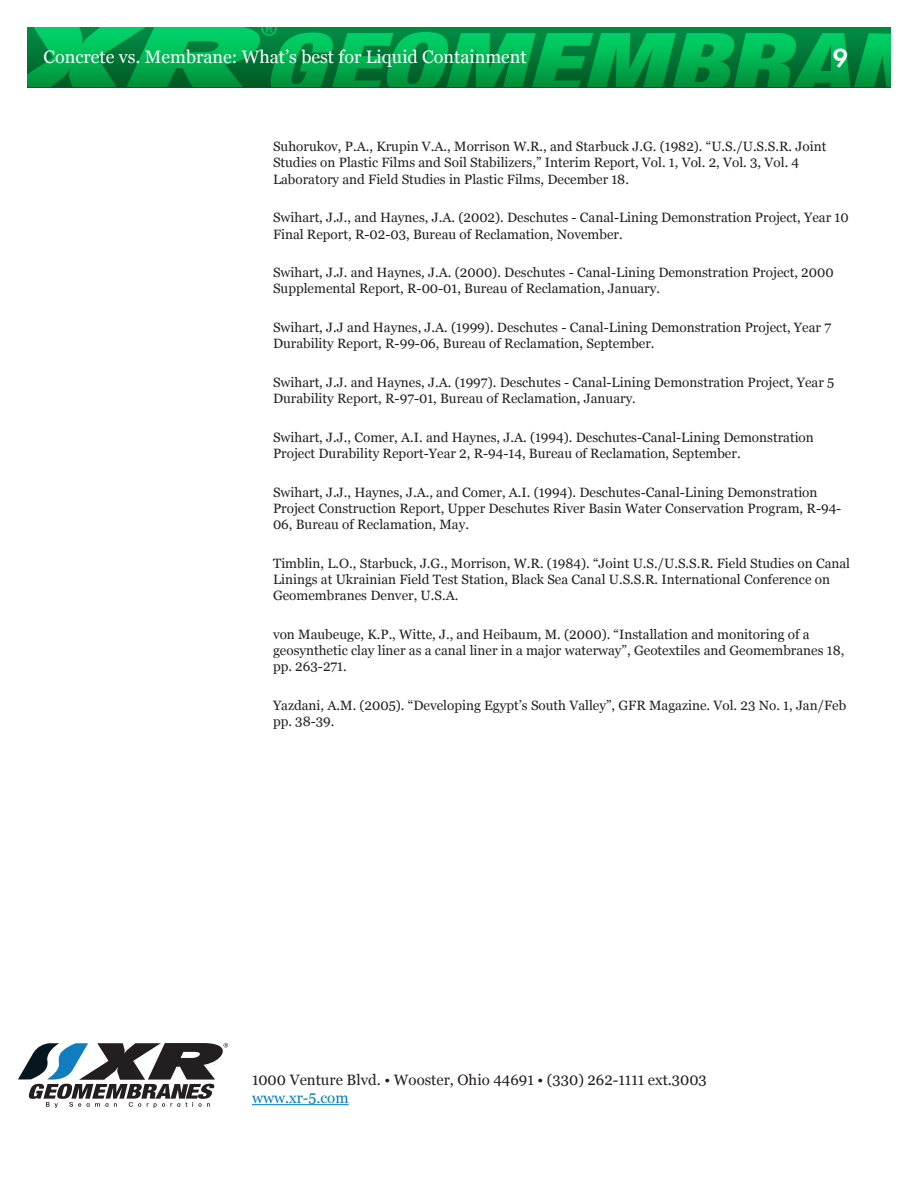
<style>
.page{position:relative;width:918px;height:1188px;background:#fff}
.page>*{position:absolute;margin:0;border:0;box-sizing:border-box;transform-origin:0 0}
.t1{font:600 27px "Futura";color:#fff}
.t2{font:18px "Georgia";color:#fff}
.t3{font:15px "Georgia";color:#231f20}
.t4{font:15px "Georgia";color:#007cc2}
.t5{font:13.5px/16.2px "Georgia";color:#231f20}
</style>
<div class="page">
<svg style="left:27px;top:27px;width:864px;height:60px;background:#009d47"></svg>
<hr style="left:252px;top:1104px;width:97px;height:1px;background:#007cc2">
<svg style="left:18px;top:1043px;width:210px;height:65px"></svg>
<h2 class="t2" style="left:44px;top:47px;width:485px">Concrete vs. Membrane: What’s best for Liquid Containment</h2>
<h1 class="t1" style="left:833px;top:42px;width:17px">9</h1>
<p class="t5" style="left:273px;top:138px;width:555px">Suhorukov, P.A., Krupin V.A., Morrison W.R., and Starbuck J.G. (1982). “U.S./U.S.S.R. Joint<br>Studies on Plastic Films and Soil Stabilizers,” Interim Report, Vol. 1, Vol. 2, Vol. 3, Vol. 4<br>Laboratory and Field Studies in Plastic Films, December 18.</p>
<p class="t5" style="left:273px;top:210px;width:577px">Swihart, J.J., and Haynes, J.A. (2002). Deschutes - Canal-Lining Demonstration Project, Year 10<br>Final Report, R-02-03, Bureau of Reclamation, November.</p>
<p class="t5" style="left:273px;top:264px;width:562px">Swihart, J.J. and Haynes, J.A. (2000). Deschutes - Canal-Lining Demonstration Project, 2000<br>Supplemental Report, R-00-01, Bureau of Reclamation, January.</p>
<p class="t5" style="left:273px;top:319px;width:560px">Swihart, J.J and Haynes, J.A. (1999). Deschutes - Canal-Lining Demonstration Project, Year 7<br>Durability Report, R-99-06, Bureau of Reclamation, September.</p>
<p class="t5" style="left:273px;top:374px;width:563px">Swihart, J.J. and Haynes, J.A. (1997). Deschutes - Canal-Lining Demonstration Project, Year 5<br>Durability Report, R-97-01, Bureau of Reclamation, January.</p>
<p class="t5" style="left:273px;top:429px;width:542px">Swihart, J.J., Comer, A.I. and Haynes, J.A. (1994). Deschutes-Canal-Lining Demonstration<br>Project Durability Report-Year 2, R-94-14, Bureau of Reclamation, September.</p>
<p class="t5" style="left:273px;top:484px;width:570px">Swihart, J.J., Haynes, J.A., and Comer, A.I. (1994). Deschutes-Canal-Lining Demonstration<br>Project Construction Report, Upper Deschutes River Basin Water Conservation Program, R-94-<br>06, Bureau of Reclamation, May.</p>
<p class="t5" style="left:273px;top:555px;width:579px">Timblin, L.O., Starbuck, J.G., Morrison, W.R. (1984). “Joint U.S./U.S.S.R. Field Studies on Canal<br>Linings at Ukrainian Field Test Station, Black Sea Canal U.S.S.R. International Conference on<br>Geomembranes Denver, U.S.A.</p>
<p class="t5" style="left:273px;top:626px;width:573px">von Maubeuge, K.P., Witte, J., and Heibaum, M. (2000). “Installation and monitoring of a geosynthetic clay liner as a canal liner in a major waterway”, Geotextiles and Geomembranes 18, pp. 263-271.</p>
<p class="t5" style="left:273px;top:697px;width:575px">Yazdani, A.M. (2005). “Developing Egypt’s South Valley”, GFR Magazine. Vol. 23 No. 1, Jan/Feb pp. 38-39.</p>
<p class="t3" style="left:252px;top:1072px;width:456px">1000 Venture Blvd. • Wooster, Ohio 44691 • (330) 262-1111 ext.3003</p>
<p class="t4" style="left:252px;top:1090px;width:98px">www.xr-5.com</p>
</div>
